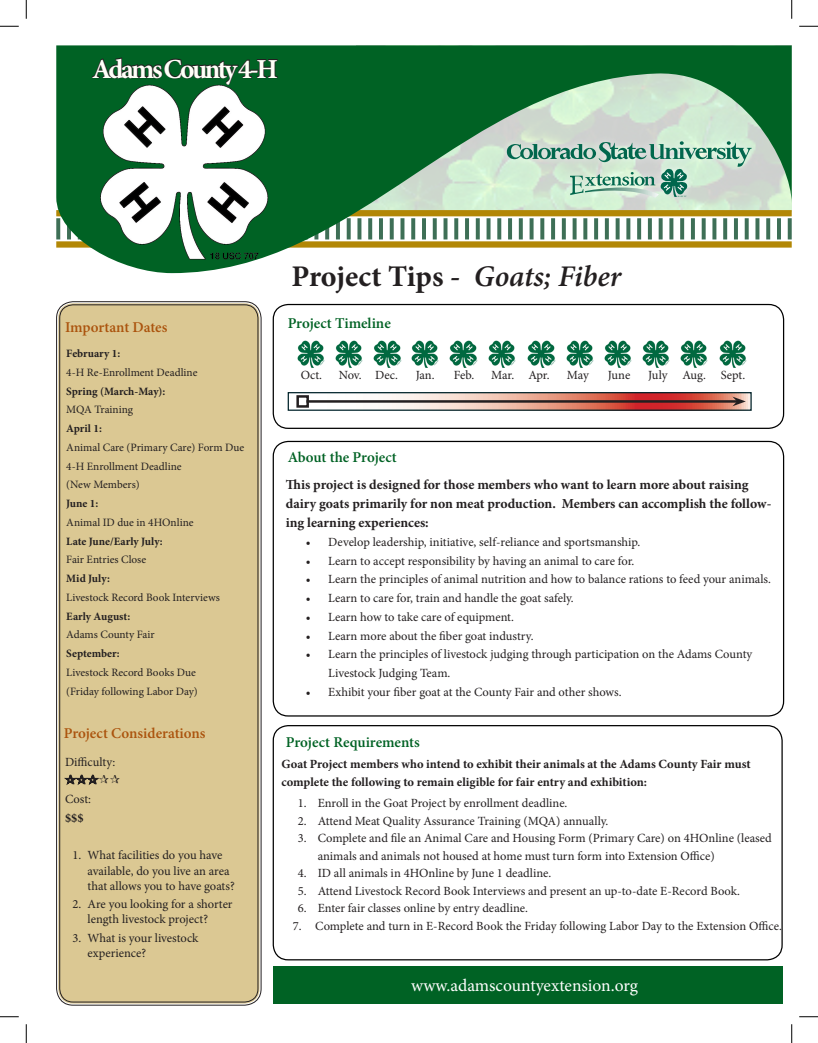
<style>
.page{position:relative;width:818px;height:1043px;background:#fff}
.page>*{position:absolute;margin:0;border:0;box-sizing:border-box;transform-origin:0 0}
.t1{font:700 30px "Minion Pro";letter-spacing:-.005em;color:#231f20}
.t2{font:700 27.5px "Minion Pro";letter-spacing:-.095em;color:#fffff8}
.t3{font:17.5px "Minion Pro";color:#fff}
.t4{font:600 15px "Minion Pro";color:#006224}
.t5{font:600 15px "Minion Pro";letter-spacing:-.005em;color:#ab540e}
.t6{font:700 13.75px/18.8px "Minion Pro";color:#231f20}
.Sidebar_Copy{font:12.5px/15px "Minion Pro";letter-spacing:-.005em;color:#231f20}
.Sidebar_Copy-2{font:700 12.5px/17.5px "Minion Pro";letter-spacing:-.005em;color:#231f20}
.Sidebar_Copy-3{font:11.25px "Minion Pro";color:#231f20}
.Sidebar_Copy-4{font:700 11.25px "Minion Pro";color:#231f20}
.s1{font-weight:600;font-style:italic}
</style>
<div class="page">
<div style="left:272px;top:304px;width:512px;height:125px;border:1px solid #000;border-radius:15px"></div>
<img style="left:297px;top:340px;width:27px;height:27px">
<img style="left:335px;top:340px;width:27px;height:27px">
<img style="left:374px;top:340px;width:27px;height:27px">
<img style="left:411px;top:340px;width:27px;height:27px">
<img style="left:450px;top:340px;width:27px;height:27px">
<img style="left:488px;top:340px;width:27px;height:27px">
<img style="left:528px;top:340px;width:27px;height:27px">
<img style="left:566px;top:340px;width:27px;height:27px">
<img style="left:604px;top:340px;width:28px;height:27px">
<img style="left:642px;top:340px;width:27px;height:27px">
<img style="left:680px;top:340px;width:28px;height:27px">
<img style="left:719px;top:340px;width:27px;height:27px">
<svg style="left:56px;top:45px;width:735px;height:228px"></svg>
<img style="left:91px;top:85px;width:183px;height:178px">
<svg style="left:91px;top:56px;width:187px;height:29px;background:#085122"></svg>
<div style="left:58px;top:303px;width:201px;height:700px;background:#dbc893;border-radius:15px"></div>
<div style="left:56px;top:301px;width:205px;height:704px;border:1px solid #231f20;border-radius:17px"></div>
<div style="left:59px;top:304px;width:199px;height:698px;border:1px solid #231f20;border-radius:13px"></div>
<svg style="left:309px;top:394px;width:440px;height:15px"></svg>
<div style="left:288px;top:392px;width:463px;height:19px;border:1px solid #00232a"></div>
<hr style="left:308px;top:400px;width:429px;height:2px;background:#231f20">
<div style="left:296px;top:395px;width:13px;height:13px;border:2px solid #231f20"></div>
<svg style="left:732px;top:396px;width:13px;height:10px"></svg>
<div style="left:272px;top:441px;width:512px;height:275px;border:1px solid #000;border-radius:15px"></div>
<div style="left:272px;top:725px;width:510px;height:235px;border:1px solid #000;border-radius:15px"></div>
<div style="left:273px;top:966px;width:509px;height:37px;background:#006224"></div>
<svg style="left:0;top:25px;width:19px;height:2px"></svg>
<svg style="left:799px;top:25px;width:19px;height:2px"></svg>
<svg style="left:0;top:1016px;width:19px;height:1px"></svg>
<svg style="left:799px;top:1016px;width:19px;height:1px"></svg>
<svg style="left:25px;top:0;width:2px;height:19px"></svg>
<svg style="left:25px;top:1024px;width:2px;height:18px"></svg>
<svg style="left:791px;top:0;width:1px;height:19px"></svg>
<svg style="left:791px;top:1024px;width:1px;height:18px"></svg>
<svg style="left:64px;top:774px;width:36px;height:11px"></svg>
<p class="t2" style="left:92px;top:49px;width:187px">Adams County 4-H</p>
<p class="t5" style="left:65px;top:317px;width:104px">Important Dates</p>
<p class="Sidebar_Copy-4" style="left:66px;top:345px;width:56px">February 1:</p>
<p class="Sidebar_Copy-3" style="left:66px;top:365px;width:133px">4-H Re-Enrollment Deadline</p>
<p class="Sidebar_Copy-4" style="left:66px;top:383px;width:101px">Spring (March-May):</p>
<p class="Sidebar_Copy-3" style="left:66px;top:402px;width:68px">MQA Training</p>
<p class="Sidebar_Copy-4" style="left:66px;top:420px;width:37px">April 1:</p>
<p class="Sidebar_Copy-3" style="left:66px;top:440px;width:179px">Animal Care (Primary Care) Form Due</p>
<p class="Sidebar_Copy-3" style="left:66px;top:458px;width:117px">4-H Enrollment Deadline</p>
<p class="Sidebar_Copy-3" style="left:66px;top:477px;width:75px">(New Members)</p>
<p class="Sidebar_Copy-4" style="left:66px;top:495px;width:34px">June 1:</p>
<p class="Sidebar_Copy-3" style="left:66px;top:515px;width:129px">Animal ID due in 4HOnline</p>
<p class="Sidebar_Copy-4" style="left:66px;top:533px;width:98px">Late June/Early July:</p>
<p class="Sidebar_Copy-3" style="left:66px;top:552px;width:81px">Fair Entries Close</p>
<p class="Sidebar_Copy-4" style="left:66px;top:570px;width:45px">Mid July:</p>
<p class="Sidebar_Copy-3" style="left:66px;top:590px;width:155px">Livestock Record Book Interviews</p>
<p class="Sidebar_Copy-4" style="left:66px;top:608px;width:65px">Early August:</p>
<p class="Sidebar_Copy-3" style="left:66px;top:627px;width:90px">Adams County Fair</p>
<p class="Sidebar_Copy-4" style="left:66px;top:645px;width:55px">September:</p>
<p class="Sidebar_Copy-3" style="left:66px;top:665px;width:131px">Livestock Record Books Due</p>
<p class="Sidebar_Copy-3" style="left:66px;top:683px;width:133px">(Friday following Labor Day)</p>
<p class="t5" style="left:64px;top:722px;width:143px">Project Considerations</p>
<p class="t1" style="left:291px;top:255px;width:331px">Project Tips - <span class="s1">Goats; Fiber</span></p>
<p class="t4" style="left:288px;top:313px;width:105px">Project Timeline</p>
<p class="Sidebar_Copy" style="left:301px;top:368px;width:23px">Oct.</p>
<p class="Sidebar_Copy" style="left:339px;top:368px;width:24px">Nov.</p>
<p class="Sidebar_Copy" style="left:375px;top:368px;width:24px">Dec.</p>
<p class="Sidebar_Copy" style="left:416px;top:368px;width:20px">Jan.</p>
<p class="Sidebar_Copy" style="left:454px;top:368px;width:22px">Feb.</p>
<p class="Sidebar_Copy" style="left:491px;top:368px;width:24px">Mar.</p>
<p class="Sidebar_Copy" style="left:528px;top:368px;width:23px">Apr.</p>
<p class="Sidebar_Copy" style="left:567px;top:368px;width:23px">May</p>
<p class="Sidebar_Copy" style="left:608px;top:368px;width:24px">June</p>
<p class="Sidebar_Copy" style="left:648px;top:368px;width:21px">July</p>
<p class="Sidebar_Copy" style="left:682px;top:368px;width:25px">Aug.</p>
<p class="Sidebar_Copy" style="left:720px;top:368px;width:26px">Sept.</p>
<p class="t4" style="left:288px;top:446px;width:111px">About the Project</p>
<p class="t6" style="left:286px;top:475px;width:487px">This project is designed for those members who want to learn more about raising dairy goats primarily for non meat production. Members can accomplish the follow&shy;ing learning experiences:</p>
<p class="Sidebar_Copy" style="left:306px;top:534px;width:336px">• Develop leadership, initiative, self-reliance and sportsmanship.</p>
<p class="Sidebar_Copy" style="left:306px;top:553px;width:330px">• Learn to accept responsibility by having an animal to care for.</p>
<p class="Sidebar_Copy" style="left:306px;top:572px;width:466px">• Learn the principles of animal nutrition and how to balance rations to feed your animals.</p>
<p class="Sidebar_Copy" style="left:306px;top:590px;width:269px">• Learn to care for, train and handle the goat safely.</p>
<p class="Sidebar_Copy" style="left:306px;top:609px;width:210px">• Learn how to take care of equipment.</p>
<p class="Sidebar_Copy" style="left:306px;top:628px;width:229px">• Learn more about the fiber goat industry.</p>
<p class="Sidebar_Copy" style="left:328px;top:645px;width:425px;line-height:18.8px;text-indent:-22px">• Learn the principles of livestock judging through participation on the Adams County<br>Livestock Judging Team.</p>
<p class="Sidebar_Copy" style="left:306px;top:684px;width:317px">• Exhibit your fiber goat at the County Fair and other shows.</p>
<p class="t4" style="left:286px;top:732px;width:135px">Project Requirements</p>
<p class="Sidebar_Copy" style="left:65px;top:754px;width:52px">Difficulty:</p>
<p class="Sidebar_Copy" style="left:65px;top:791px;width:28px">Cost:</p>
<p class="Sidebar_Copy-2" style="left:65px;top:809px;width:20px">$$$</p>
<p class="Sidebar_Copy" style="left:88px;top:848px;width:149px;text-indent:-15px">1. What facilities do you have available, do you live an area that allows you to have goats?</p>
<p class="Sidebar_Copy" style="left:88px;top:896px;width:146px;text-indent:-15px">2. Are you looking for a shorter length livestock project?</p>
<p class="Sidebar_Copy" style="left:88px;top:930px;width:112px;text-indent:-15px">3. What is your livestock experience?</p>
<p class="Sidebar_Copy-2" style="left:281px;top:755px;width:471px">Goat Project members who intend to exhibit their animals at the Adams County Fair must complete the following to remain eligible for fair entry and exhibition:</p>
<p class="Sidebar_Copy" style="left:298px;top:795px;width:271px">1. Enroll in the Goat Project by enrollment deadline.</p>
<p class="Sidebar_Copy" style="left:298px;top:813px;width:312px">2. Attend Meat Quality Assurance Training (MQA) annually.</p>
<p class="Sidebar_Copy" style="left:318px;top:829px;width:455px;line-height:17.5px;text-indent:-20px">3. Complete and file an Animal Care and Housing Form (Primary Care) on 4HOnline (leased animals and animals not housed at home must turn form into Extension Office)</p>
<p class="Sidebar_Copy" style="left:298px;top:865px;width:255px">4. ID all animals in 4HOnline by June 1 deadline.</p>
<p class="Sidebar_Copy" style="left:298px;top:883px;width:443px">5. Attend Livestock Record Book Interviews and present an up-to-date E-Record Book.</p>
<p class="Sidebar_Copy" style="left:298px;top:900px;width:232px">6. Enter fair classes online by entry deadline.</p>
<p class="Sidebar_Copy" style="left:292px;top:918px;width:490px">7. Complete and turn in E-Record Book the Friday following Labor Day to the Extension Office.</p>
<p class="t3" style="left:411px;top:973px;width:228px">www.adamscountyextension.org</p>
</div>
